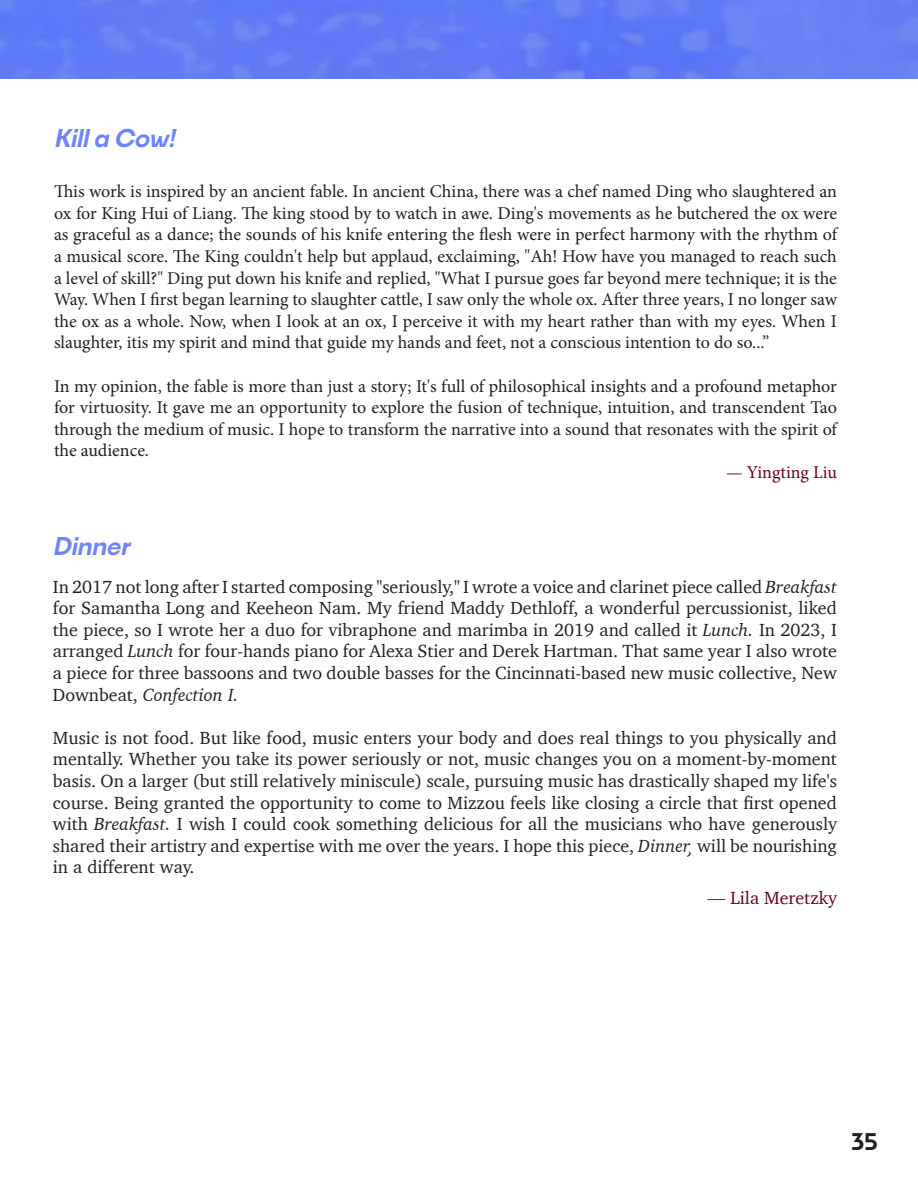
<style>
.page{position:relative;width:918px;height:1188px;background:#fff}
.page>*{position:absolute;margin:0;border:0;box-sizing:border-box;transform-origin:0 0}
.t1{font:italic 600 24px "Noka";color:#6e85f5}
.t2{font:600 22.5px "Noka";color:#231f20}
.t3{font:18px/21.6px "Minion Pro";letter-spacing:-.005em;color:#231f20;text-align:justify}
.t4{font:18px/21.6px "Charter";color:#231f20;text-align:justify}
.t5{font:18px "Charter";color:#660026}
.t6{font:18px "Minion Pro";color:#660026}
.s1{font-style:italic}
</style>
<div class="page">
<img style="left:0;top:0;width:918px;height:79px">
<h1 class="t1" style="left:54px;top:123px;width:128px">Killa Cow!</h1>
<p class="t3" style="left:54px;top:181px;width:785px">This work is inspired by an ancient fable. In ancient China, there was a chef named Ding who slaughtered an ox for King Hui of Liang. The king stood by to watch in awe. Ding's movements as he butchered the ox were as graceful as a dance; the sounds of his knife entering the flesh were in perfect harmony with the rhythm of a musical score. The King couldn't help but applaud, exclaiming, "Ah! How have you managed to reach such a level of skill?" Ding put down his knife and replied, "What I pursue goes far beyond mere technique; it is the Way. When I first began learning to slaughter cattle, I saw only the whole ox. After three years, I no longer saw the ox as a whole. Now, when I look at an ox, I perceive it with my heart rather than with my eyes. When I slaughter, itis my spirit and mind that guide my hands and feet, not a conscious intention to do so...”</p>
<p class="t3" style="left:54px;top:375px;width:784px">In my opinion, the fable is more than just a story; It's full of philosophical insights and a profound metaphor for virtuosity. It gave me an opportunity to explore the fusion of technique, intuition, and transcendent Tao through the medium of music. I hope to transform the narrative into a sound that resonates with the spirit of the audience.</p>
<p class="t6" style="left:726px;top:460px;width:112px">— Yingting Liu</p>
<h1 class="t1" style="left:53px;top:531px;width:84px">Dinner</h1>
<p class="t4" style="left:53px;top:575px;width:786px">In 2017 not long after I started composing "seriously," I wrote a voice and clarinet piece called <span class="s1">Breakfast </span>for Samantha Long and Keeheon Nam. My friend Maddy Dethloff, a wonderful percussionist, liked the piece, so I wrote her a duo for vibraphone and marimba in 2019 and called it <span class="s1">Lunch.</span> In 2023, I arranged <span class="s1">Lunch</span> for four-hands piano for Alexa Stier and Derek Hartman. That same year I also wrote a piece for three bassoons and two double basses for the Cincinnati-based new music collective, New Downbeat, <span class="s1">Confection I.</span></p>
<p class="t4" style="left:53px;top:727px;width:786px">Music is not food. But like food, music enters your body and does real things to you physically and mentally. Whether you take its power seriously or not, music changes you on a moment-by-moment basis. On a larger (but still relatively miniscule) scale, pursuing music has drastically shaped my life's course. Being granted the opportunity to come to Mizzou feels like closing a circle that first opened with <span class="s1">Breakfast.</span> I wish I could cook something delicious for all the musicians who have generously shared their artistry and expertise with me over the years. I hope this piece, <span class="s1">Dinner,</span> will be nourishing in a different way.</p>
<p class="t5" style="left:708px;top:882px;width:131px">— Lila Meretzky</p>
<p class="t2" style="left:851px;top:1128px;width:29px">35</p>
</div>
